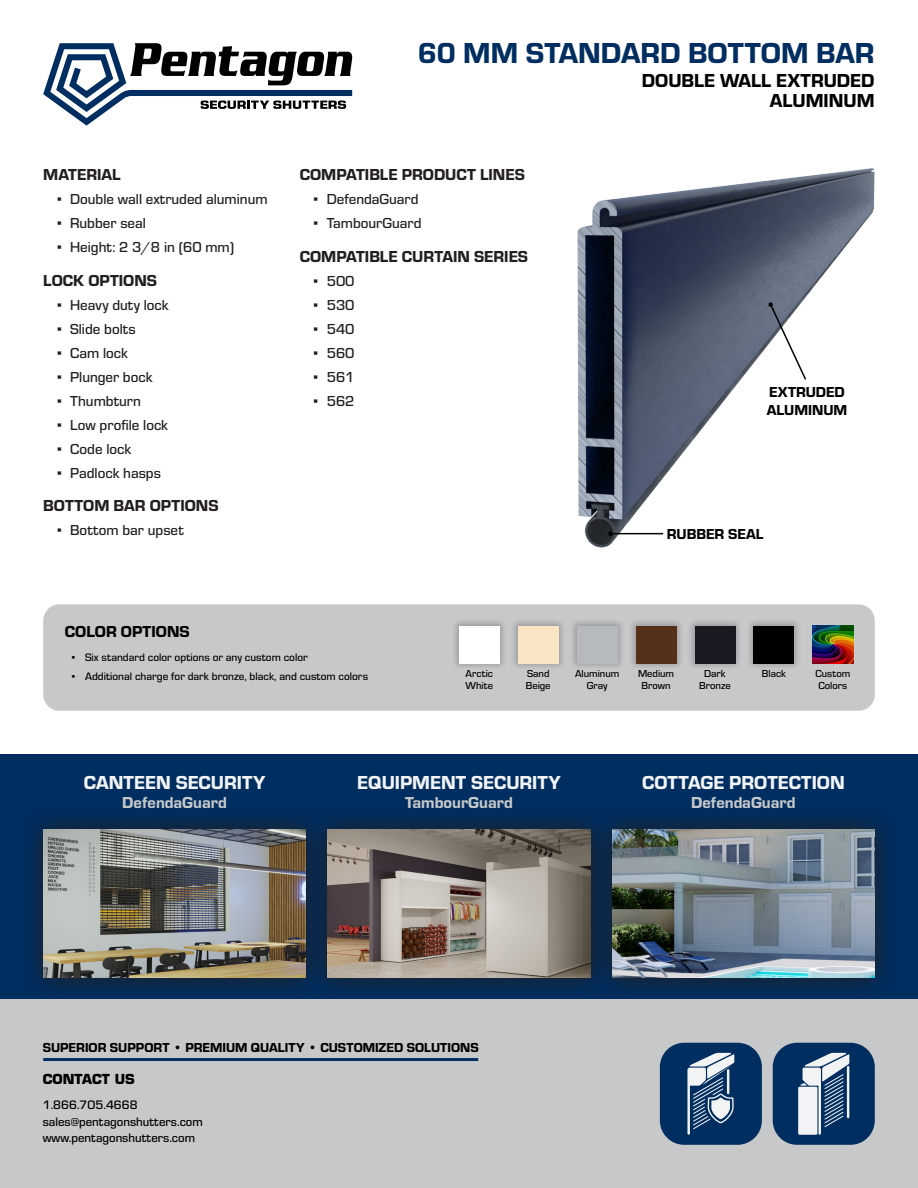
<style>
.page{position:relative;width:918px;height:1188px;background:#fff}
.page>*{position:absolute;margin:0;border:0;box-sizing:border-box;transform-origin:0 0}
.t1{font:30px "Eurostile Hea";color:#002e60}
.t2{font:19.5px "Eurostile Hea";color:#f2f3f4}
.t3{font:19.5px/19.5px "Eurostile Hea";color:#000;text-align:right}
.t4{font:16.5px "Eurostile Hea";color:#231f20}
.t5{font:16.5px "Eurostile Hea";color:#c7c8ca}
.t6{font:16.5px "Eurostile Hea";color:#000}
.t7{font:500 15px "Eurostile";color:#231f20}
.t8{font:15px/18px "Eurostile Hea";color:#000}
.t9{font:13.5px "Eurostile Hea";color:#000}
.t10{font:700 13.5px "Eurostile";color:#000}
.t11{font:500 12.75px "Eurostile";color:#000}
.t12{font:500 11.25px "Eurostile";color:#000}
.t13{font:500 10.5px/12.6px "Eurostile";color:#000;text-align:center}
.s1{font-family:"Franklin Gothic";font-weight:400}
</style>
<div class="page">
<div style="left:0;top:754px;width:918px;height:246px;background:#002e60"></div>
<svg style="left:21px;top:818px;width:284px;height:182px;fill:#072b54"></svg>
<img style="left:43px;top:830px;width:262px;height:148px">
<svg style="left:305px;top:818px;width:284px;height:182px;fill:#092a4f"></svg>
<img style="left:328px;top:830px;width:261px;height:148px">
<svg style="left:589px;top:818px;width:309px;height:182px;fill:#082a51"></svg>
<img style="left:612px;top:830px;width:263px;height:148px">
<svg style="left:43px;top:43px;width:309px;height:83px"></svg>
<div style="left:0;top:1000px;width:918px;height:188px;background:#c7c8ca"></div>
<hr style="left:43px;top:1058px;width:435px;height:3px;background:#002e60">
<svg style="left:773px;top:1043px;width:102px;height:102px;background:#3e6085"></svg>
<svg style="left:660px;top:1043px;width:102px;height:102px;background:#2f547c"></svg>
<div style="left:43px;top:604px;width:832px;height:107px;background:#c7c8ca;border-radius:16px"></div>
<div style="left:451px;top:618px;width:56px;height:53px;background:#231f20;opacity:.25"></div>
<div style="left:459px;top:626px;width:41px;height:37px;background:#fff"></div>
<div style="left:510px;top:618px;width:56px;height:53px;background:#231f20;opacity:.25"></div>
<div style="left:518px;top:626px;width:41px;height:37px;background:#f9e5c4"></div>
<div style="left:687px;top:618px;width:56px;height:53px;background:#231f20;opacity:.25"></div>
<div style="left:695px;top:626px;width:40px;height:37px;background:#1b1a23"></div>
<div style="left:628px;top:618px;width:56px;height:53px;background:#231f20;opacity:.25"></div>
<div style="left:636px;top:626px;width:40px;height:37px;background:#55311b"></div>
<div style="left:746px;top:618px;width:56px;height:53px;background:#231f20;opacity:.25"></div>
<div style="left:754px;top:626px;width:40px;height:37px;background:#000"></div>
<div style="left:569px;top:618px;width:56px;height:53px;background:#231f20;opacity:.25"></div>
<div style="left:577px;top:626px;width:40px;height:37px;background:#b6babf"></div>
<img style="left:813px;top:626px;width:40px;height:37px">
<img style="left:578px;top:169px;width:297px;height:378px">
<svg style="left:768px;top:301px;width:40px;height:80px"></svg>
<svg style="left:608px;top:531px;width:5px;height:5px"></svg>
<hr style="left:609px;top:533px;width:54px;height:1px;background:#000">
<p class="t1" style="left:418px;top:32px;width:458px">60 MM STANDARD BOTTOM BAR</p>
<p class="t4" style="left:43px;top:163px;width:79px">MATERIAL</p>
<p class="t7" style="left:57px;top:189px;width:212px"><span class="s1">▪</span> Double wall extruded aluminum</p>
<p class="t7" style="left:57px;top:213px;width:91px"><span class="s1">▪</span> Rubber seal</p>
<p class="t7" style="left:57px;top:237px;width:179px"><span class="s1">▪</span> Height: 2 3/8 in (60 mm)</p>
<p class="t4" style="left:43px;top:269px;width:115px">LOCK OPTIONS</p>
<p class="t7" style="left:57px;top:294px;width:113px"><span class="s1">▪</span> Heavy duty lock</p>
<p class="t7" style="left:57px;top:318px;width:81px"><span class="s1">▪</span> Slide bolts</p>
<p class="t7" style="left:57px;top:342px;width:73px"><span class="s1">▪</span> Cam lock</p>
<p class="t7" style="left:57px;top:366px;width:97px"><span class="s1">▪</span> Plunger bock</p>
<p class="t7" style="left:57px;top:390px;width:86px"><span class="s1">▪</span> Thumbturn</p>
<p class="t7" style="left:57px;top:414px;width:113px"><span class="s1">▪</span> Low profile lock</p>
<p class="t7" style="left:57px;top:438px;width:76px"><span class="s1">▪</span> Code lock</p>
<p class="t7" style="left:57px;top:462px;width:106px"><span class="s1">▪</span> Padlock hasps</p>
<p class="t4" style="left:43px;top:494px;width:177px">BOTTOM BAR OPTIONS</p>
<p class="t7" style="left:57px;top:520px;width:128px"><span class="s1">▪</span> Bottom bar upset</p>
<p class="t3" style="left:642px;top:70px;width:234px">DOUBLE WALL EXTRUDED<br>ALUMINUM</p>
<p class="t4" style="left:300px;top:163px;width:227px">COMPATIBLE PRODUCT LINES</p>
<p class="t7" style="left:313px;top:189px;width:107px"><span class="s1">▪</span> DefendaGuard</p>
<p class="t7" style="left:313px;top:213px;width:110px"><span class="s1">▪</span> TambourGuard</p>
<p class="t4" style="left:300px;top:245px;width:230px">COMPATIBLE CURTAIN SERIES</p>
<p class="t7" style="left:313px;top:270px;width:43px"><span class="s1">▪</span> 500</p>
<p class="t7" style="left:313px;top:294px;width:43px"><span class="s1">▪</span> 530</p>
<p class="t7" style="left:313px;top:318px;width:43px"><span class="s1">▪</span> 540</p>
<p class="t7" style="left:313px;top:342px;width:43px"><span class="s1">▪</span> 560</p>
<p class="t7" style="left:313px;top:366px;width:43px"><span class="s1">▪</span> 561</p>
<p class="t7" style="left:313px;top:390px;width:43px"><span class="s1">▪</span> 562</p>
<p class="t8" style="left:767px;top:382px;width:82px">EXTRUDED<br>ALUMINUM</p>
<p class="t8" style="left:667px;top:524px;width:98px">RUBBER SEAL</p>
<p class="t6" style="left:65px;top:620px;width:126px">COLOR OPTIONS</p>
<p class="t12" style="left:72px;top:650px;width:238px"><span class="s1">▪</span> Six standard color options or any custom color</p>
<p class="t12" style="left:72px;top:669px;width:298px"><span class="s1">▪</span> Additional charge for dark bronze, black, and custom colors</p>
<p class="t13" style="left:466px;top:666px;width:29px;text-align:left">Arctic<br>White</p>
<p class="t13" style="left:638px;top:666px;width:38px">Medium<br>Brown</p>
<p class="t13" style="left:699px;top:666px;width:33px">Dark<br>Bronze</p>
<p class="t13" style="left:815px;top:666px;width:36px;text-align:left">Custom<br>Colors</p>
<p class="t13" style="left:527px;top:666px;width:24px">Sand</p>
<p class="t13" style="left:762px;top:666px;width:26px">Black</p>
<p class="t13" style="left:526px;top:679px;width:26px">Beige</p>
<p class="t13" style="left:575px;top:666px;width:46px">Aluminum<br>Gray</p>
<p class="t2" style="left:84px;top:768px;width:183px">CANTEEN SECURITY</p>
<p class="t5" style="left:122px;top:791px;width:106px">DefendaGuard</p>
<p class="t2" style="left:357px;top:768px;width:205px">EQUIPMENT SECURITY</p>
<p class="t5" style="left:405px;top:791px;width:109px">TambourGuard</p>
<p class="t2" style="left:642px;top:768px;width:204px">COTTAGE PROTECTION</p>
<p class="t5" style="left:691px;top:791px;width:106px">DefendaGuard</p>
<p class="t9" style="left:43px;top:1038px;width:437px">SUPERIOR SUPPORT • PREMIUM QUALITY • CUSTOMIZED SOLUTIONS</p>
<p class="t10" style="left:43px;top:1071px;width:94px">CONTACT US</p>
<p class="t11" style="left:43px;top:1096px;width:96px">1.866.705.4668</p>
<p class="t11" style="left:43px;top:1113px;width:162px">sales@pentagonshutters.com</p>
<p class="t11" style="left:43px;top:1129px;width:154px">www.pentagonshutters.com</p>
</div>
